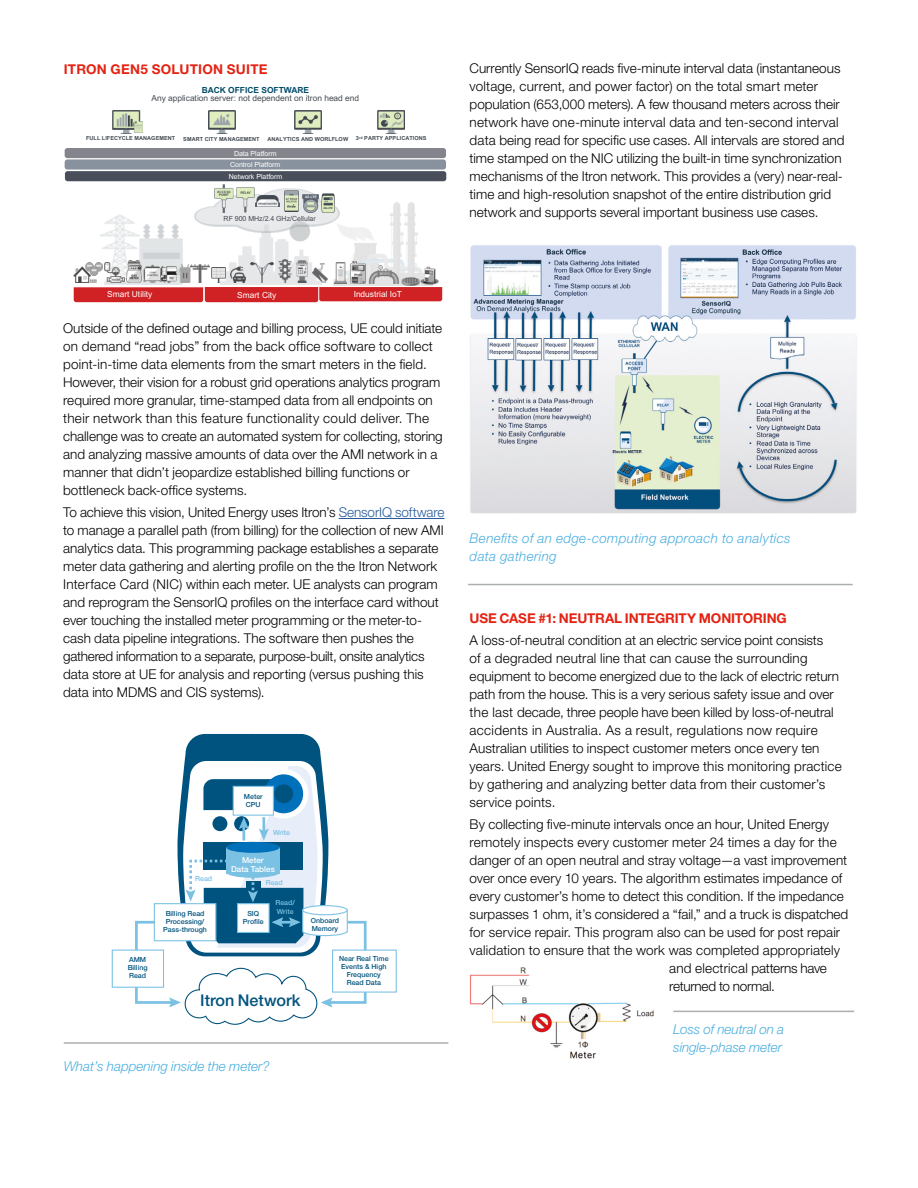
<style>
.page{position:relative;width:918px;height:1188px;background:#fff}
.page>*{position:absolute;margin:0;border:0;box-sizing:border-box;transform-origin:0 0}
.t1{font:500 16.2px "Helvetica Neue LT Std";color:#00537e}
.Body_Copy_9_12{font:300 13.5px/18px "Helvetica Neue LT Std";color:#000}
.Body_Copy_9_12-2{font:italic 300 13.5px/18px "Helvetica Neue LT Std";letter-spacing:.01em;color:#4aaedf}
.Section_Title{font:700 13.5px "Helvetica Neue LT Std";letter-spacing:-.01em;color:#e42313}
.Body_Copy_9_12-3{font:italic 300 13.5px/18px "Helvetica Neue LT Std";letter-spacing:-.01em;color:#4aaedf}
.Body_Copy_9_12-4{font:700 13.5px "Helvetica Neue LT Std";letter-spacing:.02em;color:#e42313}
.t2{font:8.4px/8.1px "Arial";letter-spacing:-.005em;color:#434a52;text-align:center}
.t3{font:8.4px "Arial";color:#fff}
.t4{font:500 8.1px/8.7px "Helvetica Neue LT Std";color:#fff;text-align:center}
.t5{font:500 7.05px/8.1px "Helvetica Neue LT Std";color:#00537e}
.t6{font:7.05px "Arial";letter-spacing:-.005em;color:#fffffe}
.t7{font:7.05px "Arial";letter-spacing:-.005em;color:#434a52}
.t8{font:500 7.05px/8.4px "Helvetica Neue LT Std";color:#7ac1e3}
.t9{font:700 5.55px "Arial";letter-spacing:.005em;color:#434a52}
.t10{font:700 2.85px "Arial";color:#434a52}
.s1{font-weight:700;color:#004b69}
.s2{color:#275b9b}
</style>
<div class="page">
<img style="left:469px;top:967px;width:185px;height:92px">
<hr style="left:339px;top:518px;width:106px;height:1px;background:#275b9b">
<img style="left:334px;top:202px;width:84px;height:83px">
<img style="left:220px;top:233px;width:101px;height:52px">
<img style="left:99px;top:214px;width:84px;height:71px">
<img style="left:104px;top:262px;width:21px;height:20px">
<img style="left:161px;top:266px;width:16px;height:16px">
<img style="left:143px;top:264px;width:18px;height:18px">
<img style="left:278px;top:260px;width:14px;height:22px">
<img style="left:297px;top:260px;width:11px;height:22px">
<img style="left:126px;top:260px;width:15px;height:22px">
<div style="left:65px;top:159px;width:381px;height:11px;background:#88929e;border-radius:3px"></div>
<div style="left:65px;top:148px;width:381px;height:10px;background:#84848d;border-radius:3px"></div>
<svg style="left:74px;top:287px;width:368px;height:15px;background:#d1282b"></svg>
<div style="left:65px;top:171px;width:381px;height:10px;background:#484f5a;border-radius:3px"></div>
<img style="left:335px;top:263px;width:11px;height:21px">
<img style="left:350px;top:262px;width:16px;height:22px">
<img style="left:369px;top:265px;width:30px;height:19px">
<img style="left:402px;top:266px;width:37px;height:20px">
<img style="left:113px;top:110px;width:30px;height:24px">
<img style="left:377px;top:110px;width:27px;height:24px">
<img style="left:208px;top:110px;width:27px;height:24px">
<img style="left:294px;top:110px;width:27px;height:24px">
<img style="left:179px;top:264px;width:31px;height:18px">
<img style="left:231px;top:267px;width:15px;height:15px">
<img style="left:251px;top:262px;width:23px;height:20px">
<img style="left:211px;top:267px;width:15px;height:15px">
<img style="left:74px;top:267px;width:22px;height:15px">
<img style="left:85px;top:263px;width:18px;height:12px">
<img style="left:313px;top:264px;width:15px;height:18px">
<img style="left:194px;top:188px;width:146px;height:45px">
<img style="left:215px;top:185px;width:18px;height:27px">
<img style="left:235px;top:187px;width:20px;height:26px">
<img style="left:255px;top:196px;width:25px;height:11px">
<img style="left:285px;top:190px;width:13px;height:22px">
<img style="left:303px;top:194px;width:15px;height:19px">
<img style="left:322px;top:193px;width:13px;height:19px">
<div style="left:112px;top:950px;width:52px;height:38px;background:#fff;border:1px solid #7ac1e3"></div>
<div style="left:332px;top:950px;width:65px;height:43px;background:#fff;border:1px solid #7ac1e3"></div>
<svg style="left:134px;top:734px;width:234px;height:291px"></svg>
<hr style="left:64px;top:1042px;width:384px;height:2px;background:#acafb2">
<hr style="left:673px;top:1011px;width:181px;height:1px;background:#acafb2">
<img style="left:470px;top:245px;width:387px;height:268px">
<hr style="left:468px;top:584px;width:385px;height:1px;background:#acafb2">
<p class="Body_Copy_9_12-4" style="left:64px;top:61px;width:205px">ITRON GEN5 SOLUTION SUITE</p>
<p class="t2" style="left:151px;top:86px;width:209px"><span class="s1">BACK OFFICE SOFTWARE<br></span>Any application server: not dependent on itron head end</p>
<p class="t9" style="left:86px;top:135px;width:91px">FULL LIFECYCLE MANAGEMENT</p>
<p class="t9" style="left:356px;top:135px;width:72px">3<sup>rd</sup> PARTY APPLICATIONS</p>
<p class="t9" style="left:183px;top:135px;width:78px">SMART CITY MANAGEMENT</p>
<p class="t9" style="left:268px;top:135px;width:82px">ANALYTICS AND WORLFLOW</p>
<p class="t6" style="left:234px;top:148px;width:44px">Data Platform</p>
<p class="t6" style="left:230px;top:160px;width:52px">Control Platform</p>
<p class="t6" style="left:229px;top:172px;width:55px">Network Platform</p>
<p class="t10" style="left:324px;top:206px;width:11px">4G-LTE</p>
<p class="t7" style="left:224px;top:213px;width:94px">RF 900 MHz/2.4 GHz/Cellular</p>
<p class="Body_Copy_9_12" style="left:470px;top:59px;width:376px">Currently SensorIQ reads five-minute interval data (instantaneous voltage, current, and power factor) on the total smart meter population (653,000 meters). A few thousand meters across their network have one-minute interval data and ten-second interval data being read for specific use cases. All intervals are stored and time stamped on the NIC utilizing the built-in time synchronization mechanisms of the Itron network. This provides a (very) near-real&shy;time and high-resolution snapshot of the entire distribution grid network and supports several important business use cases.</p>
<p class="t3" style="left:107px;top:289px;width:47px">Smart Utility</p>
<p class="t3" style="left:237px;top:289px;width:41px">Smart City</p>
<p class="t3" style="left:354px;top:288px;width:50px">Industrial IoT</p>
<p class="Body_Copy_9_12" style="left:63px;top:319px;width:381px">Outside of the defined outage and billing process, UE could initiate on demand “read jobs” from the back office software to collect point-in-time data elements from the smart meters in the field.<br>However, their vision for a robust grid operations analytics program required more granular, time-stamped data from all endpoints on their network than this feature functionality could deliver. The challenge was to create an automated system for collecting, storing and analyzing massive amounts of data over the AMI network in a manner that didn’t jeopardize established billing functions or bottleneck back-office systems.</p>
<p class="Body_Copy_9_12" style="left:63px;top:503px;width:383px">To achieve this vision, United Energy uses Itron’s <span class="s2">SensorIQ software </span>to manage a parallel path (from billing) for the collection of new AMI analytics data. This programming package establishes a separate meter data gathering and alerting profile on the the Itron Network Interface Card (NIC) within each meter. UE analysts can program and reprogram the SensorIQ profiles on the interface card without ever touching the installed meter programming or the meter-to&shy;cash data pipeline integrations. The software then pushes the gathered information to a separate, purpose-built, onsite analytics data store at UE for analysis and reporting (versus pushing this data into MDMS and CIS systems).</p>
<p class="t5" style="left:244px;top:792px;width:20px">Meter<br>CPU</p>
<p class="t8" style="left:273px;top:828px;width:18px">Write</p>
<p class="t8" style="left:195px;top:875px;width:19px">Read</p>
<p class="t5" style="left:163px;top:909px;width:45px;text-align:center">Billing Read<br>Processing/<br>Pass-through</p>
<p class="t4" style="left:231px;top:856px;width:45px">Meter<br>Data Tables</p>
<p class="t8" style="left:266px;top:878px;width:19px">Read</p>
<p class="t5" style="left:243px;top:910px;width:22px;text-align:center">SIQ<br>Profile</p>
<p class="t8" style="left:275px;top:899px;width:21px">Read/<br>Write</p>
<p class="t5" style="left:311px;top:916px;width:30px">Onboard<br>Memory</p>
<p class="t5" style="left:128px;top:956px;width:21px">AMM<br>Billing<br>Read</p>
<p class="t5" style="left:339px;top:955px;width:51px;text-align:center">Near Real Time<br>Events &amp; High<br>Frequency<br>Read Data</p>
<p class="t1" style="left:200px;top:991px;width:102px">Itron Network</p>
<p class="Body_Copy_9_12-2" style="left:64px;top:1057px;width:208px">What’s happening inside the meter?</p>
<p class="Body_Copy_9_12-2" style="left:470px;top:529px;width:322px">Benefits of an edge-computing approach to analytics data gathering</p>
<p class="Section_Title" style="left:470px;top:610px;width:319px">USE CASE #1: NEUTRAL INTEGRITY MONITORING</p>
<p class="Body_Copy_9_12" style="left:470px;top:631px;width:374px">A loss-of-neutral condition at an electric service point consists<br>of a degraded neutral line that can cause the surrounding equipment to become energized due to the lack of electric return path from the house. This is a very serious safety issue and over the last decade, three people have been killed by loss-of-neutral accidents in Australia. As a result, regulations now require Australian utilities to inspect customer meters once every ten years. United Energy sought to improve this monitoring practice by gathering and analyzing better data from their customer’s service points.</p>
<p class="Body_Copy_9_12" style="left:470px;top:815px;width:361px">By collecting five-minute intervals once an hour, United Energy</p>
<p class="Body_Copy_9_12" style="left:470px;top:833px;width:369px">remotely inspects every customer meter 24 times a day for the</p>
<p class="Body_Copy_9_12" style="left:470px;top:851px;width:379px">danger of an open neutral and stray voltage—a vast improvement</p>
<p class="Body_Copy_9_12" style="left:470px;top:869px;width:374px">over once every 10 years. The algorithm estimates impedance of</p>
<p class="Body_Copy_9_12" style="left:470px;top:887px;width:376px">every customer’s home to detect this condition. If the impedance</p>
<p class="Body_Copy_9_12" style="left:470px;top:905px;width:380px">surpasses 1 ohm, it’s considered a “fail,” and a truck is dispatched</p>
<p class="Body_Copy_9_12" style="left:470px;top:923px;width:372px">for service repair. This program also can be used for post repair</p>
<p class="Body_Copy_9_12" style="left:470px;top:941px;width:372px">validation to ensure that the work was completed appropriately</p>
<p class="Body_Copy_9_12" style="left:669px;top:959px;width:159px">and electrical patterns have</p>
<p class="Body_Copy_9_12" style="left:669px;top:977px;width:107px">returned to normal.</p>
<p class="Body_Copy_9_12-3" style="left:673px;top:1020px;width:112px">Loss of neutral on a single-phase meter</p>
</div>
